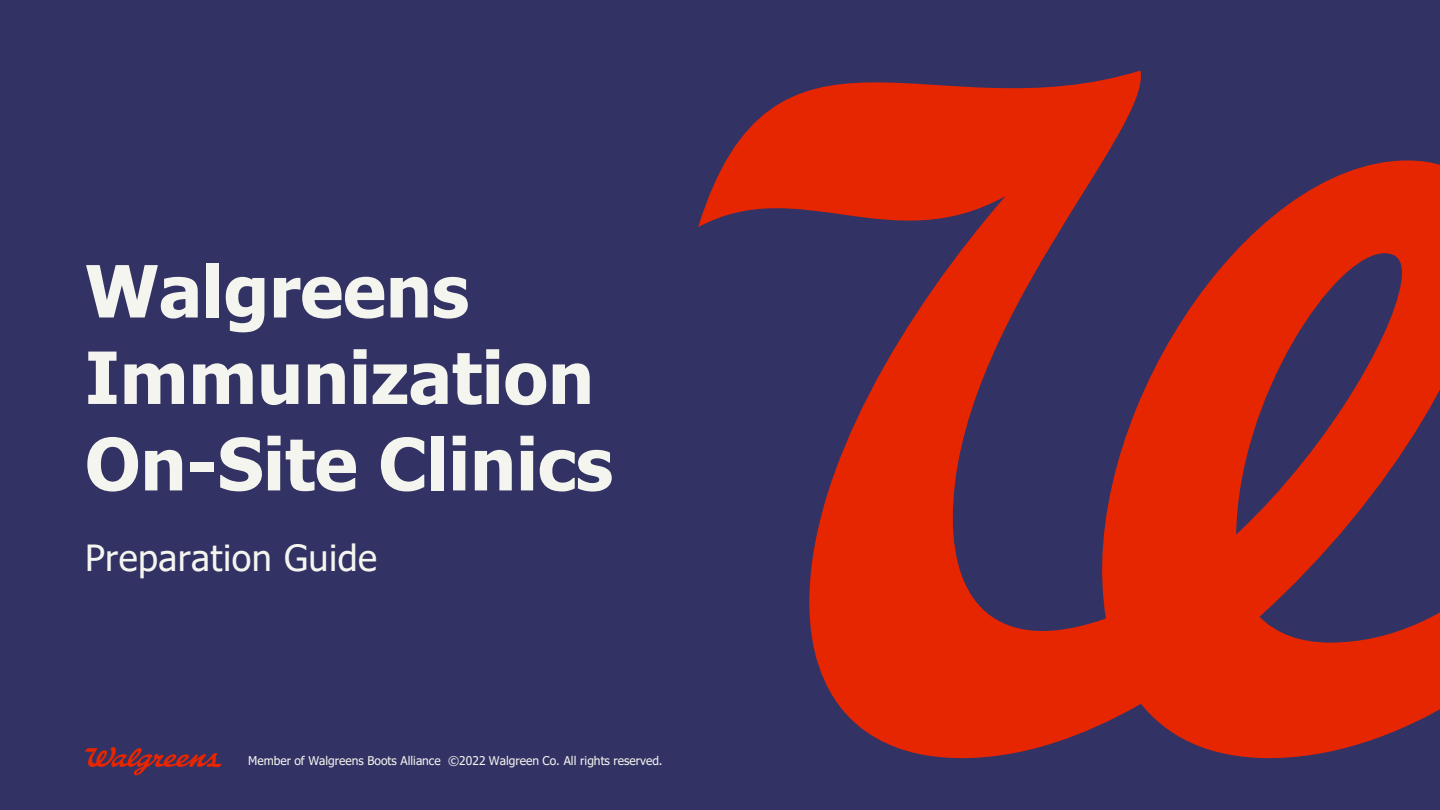
<style>
.page{position:relative;width:1440px;height:810px;background:#fff}
.page>*{position:absolute;margin:0;border:0;box-sizing:border-box;transform-origin:0 0}
.t1{font:700 72px/86.4px "Tahoma";color:#f5f5f0}
.t2{font:36px "Tahoma";letter-spacing:.015em;color:#f5f5f0}
.t3{font:12px "Tahoma";color:#f5f5f0}
</style>
<div class="page">
<div style="left:0;top:0;width:1440px;height:809px;background:#323264"></div>
<svg style="left:698px;top:72px;width:742px;height:685px"></svg>
<svg style="left:85px;top:747px;width:137px;height:28px"></svg>
<p class="t1" style="left:85px;top:251px;width:529px">Walgreens<br>Immunization<br>On-Site Clinics</p>
<p class="t2" style="left:85px;top:533px;width:294px">Preparation Guide</p>
<p class="t3" style="left:248px;top:752px;width:416px">Member of Walgreens Boots Alliance ©2022 Walgreen Co. All rights reserved.</p>
</div>
